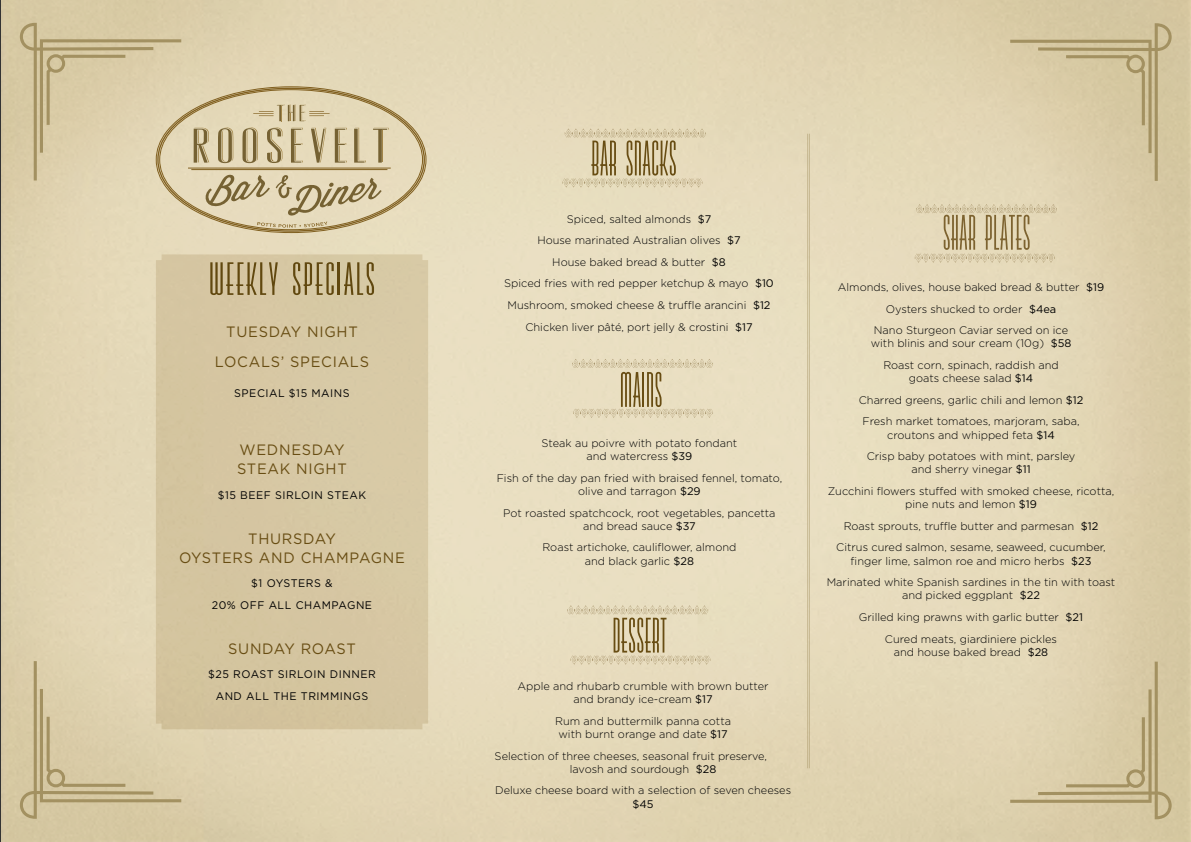
<style>
.page{position:relative;width:1191px;height:842px;background:#fff}
.page>*{position:absolute;margin:0;border:0;box-sizing:border-box;transform-origin:0 0}
.t1{font:56.6px "Valencia";color:#684d13}
.t2{font:56.6px "Valencia";color:#7d6330}
.t3{font:53px "Valencia";letter-spacing:.02em;color:#61480f;scale:1.31 1}
.t4{font:15px/19px "Gotham";letter-spacing:.05em;color:#684d13;text-align:center}
.t5{font:300 11px/21.6px "Gotham";color:#000;text-align:center}
.t6{font:11px/21.7px "Gotham";letter-spacing:.05em;color:#000;text-align:center}
.s1{font-weight:400}
</style>
<div class="page">
<hr style="left:809px;top:134px;width:1px;height:634px;background:#a39161">
<hr style="left:807px;top:134px;width:1px;height:634px;background:#a39161">
<svg style="left:562px;top:178px;width:140px;height:10px"></svg>
<svg style="left:565px;top:128px;width:140px;height:10px"></svg>
<svg style="left:916px;top:204px;width:141px;height:9px"></svg>
<svg style="left:572px;top:359px;width:141px;height:9px"></svg>
<svg style="left:567px;top:605px;width:141px;height:9px"></svg>
<svg style="left:914px;top:253px;width:140px;height:10px"></svg>
<svg style="left:573px;top:409px;width:140px;height:9px"></svg>
<svg style="left:570px;top:655px;width:140px;height:10px"></svg>
<div style="left:156px;top:254px;width:272px;height:475px;background:#d6c6a2"></div>
<svg style="left:20px;top:23px;width:407px;height:210px"></svg>
<svg style="left:20px;top:661px;width:161px;height:158px"></svg>
<svg style="left:1010px;top:23px;width:161px;height:158px"></svg>
<svg style="left:1010px;top:662px;width:161px;height:157px"></svg>
<h2 class="t3" style="left:209px;top:246px;width:129px">WEEKLY SPECIALS</h2>
<h3 class="t4" style="left:215px;top:316px;width:156px;line-height:30.3px">TUESDAY NIGHT<br>LOCALS’ SPECIALS</h3>
<p class="t6" style="left:234px;top:382px;width:117px">SPECIAL $15 MAINS</p>
<h3 class="t4" style="left:237px;top:440px;width:111px;text-align:left">WEDNESDAY<br>STEAK NIGHT</h3>
<p class="t6" style="left:218px;top:484px;width:150px">$15 BEEF SIRLOIN STEAK</p>
<h3 class="t4" style="left:179px;top:528px;width:227px">THURSDAY<br>OYSTERS AND CHAMPAGNE</h3>
<p class="t6" style="left:212px;top:572px;width:162px">$1 OYSTERS &amp;<br>20% OFF ALL CHAMPAGNE</p>
<h3 class="t4" style="left:228px;top:638px;width:129px">SUNDAY ROAST</h3>
<p class="t6" style="left:208px;top:663px;width:169px">$25 ROAST SIRLOIN DINNER<br>AND ALL THE TRIMMINGS</p>
<h1 class="t1" style="left:591px;top:123px;width:87px">BAR SNACKS</h1>
<p class="t5" style="left:504px;top:208px;width:271px">Spiced, salted almonds <span class="s1">$7<br></span>House marinated Australian olives <span class="s1">$7<br></span>House baked bread &amp; butter <span class="s1">$8<br></span>Spiced fries with red pepper ketchup &amp; mayo <span class="s1">$10<br></span>Mushroom, smoked cheese &amp; truffle arancini <span class="s1">$12<br></span>Chicken liver pâté, port jelly &amp; crostini <span class="s1">$17</span></p>
<h1 class="t1" style="left:619px;top:354px;width:44px">MAINS</h1>
<p class="t5" style="left:541px;top:436px;width:197px;line-height:13.2px">Steak au poivre with potato fondant and watercress <span class="s1">$39</span></p>
<p class="t5" style="left:497px;top:471px;width:287px;line-height:13.2px">Fish of the day pan fried with braised fennel, tomato, olive and tarragon <span class="s1">$29</span></p>
<p class="t5" style="left:503px;top:506px;width:274px;line-height:13.2px">Pot roasted spatchcock, root vegetables, pancetta and bread sauce <span class="s1">$37</span></p>
<p class="t5" style="left:542px;top:541px;width:195px;line-height:13.2px">Roast artichoke, cauliflower, almond and black garlic <span class="s1">$28</span></p>
<h1 class="t1" style="left:612px;top:600px;width:56px">DESSERT</h1>
<p class="t5" style="left:517px;top:679px;width:253px;line-height:13.2px">Apple and rhubarb crumble with brown butter and brandy ice-cream <span class="s1">$17</span></p>
<p class="t5" style="left:555px;top:714px;width:177px;line-height:13.2px;text-align:left">Rum and buttermilk panna cotta with burnt orange and date <span class="s1">$17</span></p>
<p class="t5" style="left:570px;top:749px;width:199px;line-height:13.2px;text-align:left;text-indent:-75px">Selection of three cheeses, seasonal fruit preserve, lavosh and sourdough <span class="s1">$28</span></p>
<p class="t5" style="left:495px;top:779px;width:298px">Deluxe cheese board with a selection of seven cheeses</p>
<p class="t6" style="left:632px;top:792px;width:23px">$45</p>
<h1 class="t2" style="left:942px;top:197px;width:90px">SHAR PLATES</h1>
<p class="t5" style="left:837px;top:276px;width:268px">Almonds, olives, house baked bread &amp; butter <span class="s1">$19<br></span>Oysters shucked to order <span class="s1">$4ea<br></span>Nano Sturgeon Caviar served on ice</p>
<p class="t5" style="left:870px;top:332px;width:202px">with blinis and sour cream (10g) <span class="s1">$58<br></span>Roast corn, spinach, raddish and</p>
<p class="t5" style="left:858px;top:367px;width:226px">goats cheese salad <span class="s1">$14<br></span>Charred greens, garlic chili and lemon <span class="s1">$12<br></span>Fresh market tomatoes, marjoram, saba,</p>
<p class="t5" style="left:866px;top:424px;width:210px">croutons and whipped feta <span class="s1">$14<br></span>Crisp baby potatoes with mint, parsley</p>
<p class="t5" style="left:827px;top:458px;width:288px">and sherry vinegar <span class="s1">$11<br></span>Zucchini flowers stuffed with smoked cheese, ricotta,</p>
<p class="t5" style="left:836px;top:493px;width:271px">pine nuts and lemon <span class="s1">$19<br></span>Roast sprouts, truffle butter and parmesan <span class="s1">$12<br></span>Citrus cured salmon, sesame, seaweed, cucumber,</p>
<p class="t5" style="left:826px;top:550px;width:290px">finger lime, salmon roe and micro herbs <span class="s1">$23<br></span>Marinated white Spanish sardines in the tin with toast</p>
<p class="t5" style="left:859px;top:584px;width:226px">and picked eggplant <span class="s1">$22<br></span>Grilled king prawns with garlic butter <span class="s1">$21<br></span>Cured meats, giardiniere pickles</p>
<p class="t5" style="left:894px;top:641px;width:156px">and house baked bread <span class="s1">$28</span></p>
</div>
